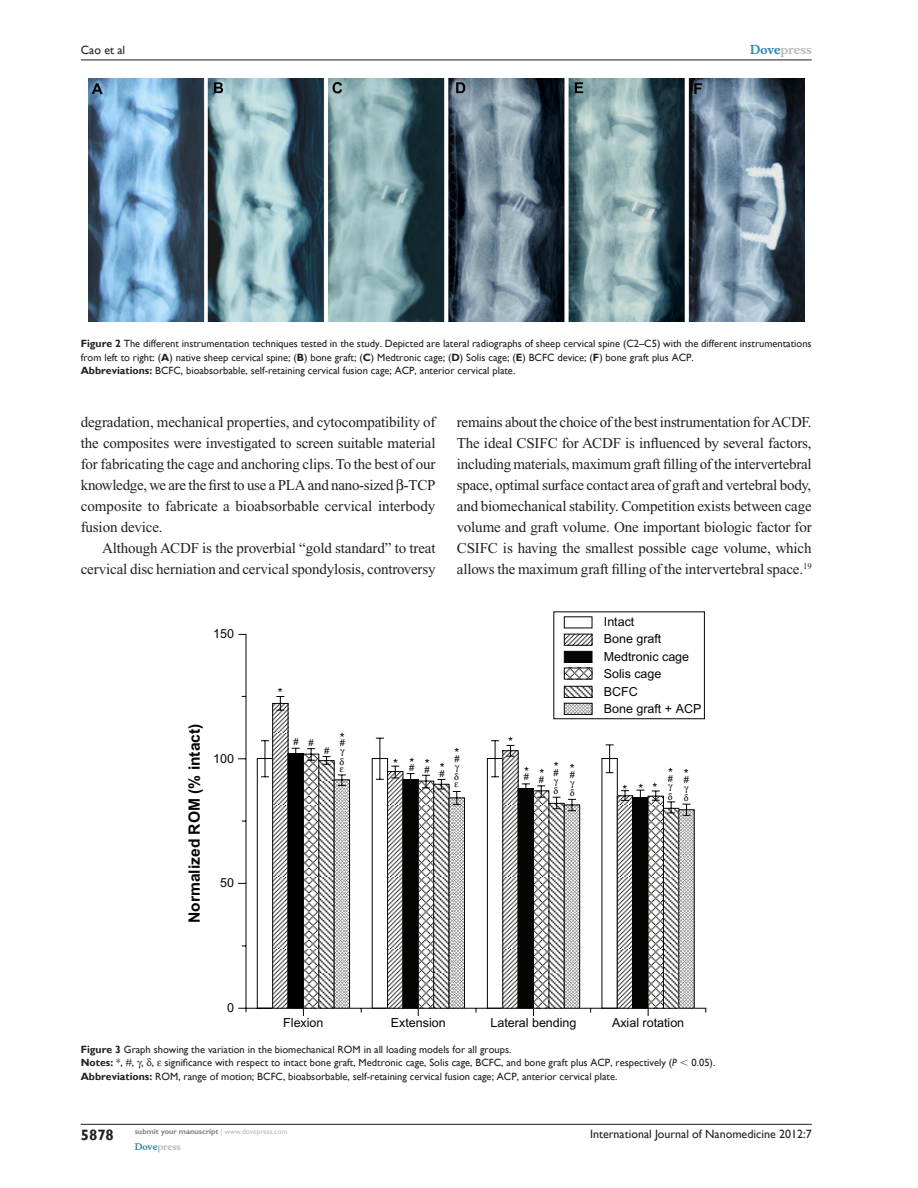
<style>
.page{position:relative;width:918px;height:1188px;background:#fff}
.page>*{position:absolute;margin:0;border:0;box-sizing:border-box;transform-origin:0 0}
.t1{font:700 15.6px "Arial";color:#040503}
.Tx{font:15px/21px "Times New Roman";letter-spacing:-.01em;color:#231f20;text-align:right}
.TxF{font:15px/21px "Times New Roman";color:#231f20;text-align:justify}
.t2{font:700 15px "Gill Sans";color:#231f20}
.t3{font:12.45px/17.2px "Arial";color:#040503}
.t4{font:12px "Gill Sans";color:#231f20}
.t5{font:700 12px "Musee";color:#b8b9bc}
.FC{font:10.5px/13.5px "Gill Sans";color:#231f20}
.t6{font:9.3px "Arial";color:#040503}
.t7{font:700 9px "Musee";color:#b8b9bc}
.t8{font:700 7.5px "Gill Sans";color:#808285}
.s1{color:#3485ae}
.s2{font-weight:700}
.s3{font-style:italic}
.s4{font-family:"Mathematical Pi One"}
.s5{font-weight:400;color:#b8b9bc}
</style>
<div class="page">
<img style="left:88px;top:78px;width:716px;height:244px">
<svg style="left:238px;top:634px;width:468px;height:382px"></svg>
<svg style="left:553px;top:611px;width:152px;height:398px"></svg>
<svg style="left:566px;top:636px;width:24px;height:8px"></svg>
<div style="left:564px;top:634px;width:28px;height:12px;border:1px solid #040503"></div>
<div style="left:564px;top:651px;width:28px;height:12px;background:#040503;border:1px solid #040503"></div>
<svg style="left:566px;top:670px;width:24px;height:7px"></svg>
<div style="left:564px;top:668px;width:28px;height:11px;border:1px solid #040503"></div>
<svg style="left:566px;top:688px;width:24px;height:8px"></svg>
<div style="left:564px;top:686px;width:28px;height:12px;border:1px solid #040503"></div>
<hr style="left:81px;top:1124px;width:731px;height:1px;background:#231f20">
<hr style="left:81px;top:60px;width:731px;height:1px;background:#231f20">
<svg style="left:272px;top:696px;width:417px;height:313px"></svg>
<p class="t4" style="left:81px;top:43px;width:46px">Cao et al</p>
<p class="t5" style="left:750px;top:43px;width:63px"><span class="s1">Dove</span>press</p>
<p class="FC" style="left:81px;top:337px;width:732px"><span class="s2">Figure 2</span> The different instrumentation techniques tested in the study. Depicted are lateral radiographs of sheep cervical spine (C2–C5) with the different instrumentations from left to right: (<span class="s2">A</span>) native sheep cervical spine; (<span class="s2">B</span>) bone graft; (<span class="s2">C</span>) Medtronic cage; (<span class="s2">D</span>) Solis cage; (<span class="s2">E</span>) BCFC device; (<span class="s2">F</span>) bone graft plus ACP.</p>
<p class="FC" style="left:81px;top:364px;width:436px"><span class="s2">Abbreviations:</span> BCFC, bioabsorbable, self-retaining cervical fusion cage; ACP, anterior cervical plate.</p>
<p class="TxF" style="left:81px;top:412px;width:356px">degradation, mechanical properties, and cytocompatibility of the composites were investigated to screen suitable material for fabricating the cage and anchoring clips. To the best of our knowledge, we are the first to use a PLA and nano-sized -TCP composite to fabricate a bioabsorbable cervical interbody fusion device.</p>
<p class="Tx" style="left:81px;top:538px;width:356px">Although ACDF is the proverbial “gold standard” to treat cervical disc herniation and cervical spondylosis, controversy</p>
<p class="Tx" style="left:457px;top:412px;width:356px;text-align:justify">remains about the choice of the best instrumentation for ACDF.<br>The ideal CSIFC for ACDF is influenced by several factors, including materials, maximum graft filling of the intervertebral space, optimal surface contact area of graft and vertebral body, and biomechanical stability. Competition exists between cage volume and graft volume. One important biologic factor for CSIFC is having the smallest possible cage volume, which allows the maximum graft filling of the intervertebral space.<sup>19</sup></p>
<p class="t3" style="left:213px;top:625px;width:22px">150</p>
<p class="t3" style="left:604px;top:613px;width:59px">Intact<br>Bone graft</p>
<p class="t1" style="left:185px;top:923px;width:201px;rotate:-90deg">Normalized ROM (% intact)</p>
<p class="t3" style="left:213px;top:750px;width:22px">100</p>
<p class="t3" style="left:220px;top:874px;width:15px">50</p>
<p class="t3" style="left:227px;top:999px;width:8px">0</p>
<p class="t3" style="left:278px;top:684px;width:6px">*</p>
<p class="t6" style="left:293px;top:737px;width:22px"># #</p>
<p class="t6" style="left:324px;top:746px;width:7px">#</p>
<p class="t3" style="left:340px;top:729px;width:6px">*</p>
<p class="t6" style="left:340px;top:738px;width:7px">#</p>
<p class="t3" style="left:508px;top:734px;width:6px">*</p>
<p class="t3" style="left:454px;top:744px;width:7px">*<sub>#</sub></p>
<p class="t3" style="left:393px;top:755px;width:53px">****</p>
<p class="t6" style="left:409px;top:764px;width:37px">###</p>
<p class="t3" style="left:539px;top:766px;width:7px">*<sub>#</sub></p>
<p class="t3" style="left:524px;top:763px;width:6px">*</p>
<p class="t6" style="left:524px;top:772px;width:7px">#</p>
<p class="t3" style="left:554px;top:759px;width:6px">*</p>
<p class="t6" style="left:554px;top:767px;width:7px">#</p>
<p class="t3" style="left:604px;top:648px;width:87px;line-height:16.8px">Medtronic cage<br>Solis cage</p>
<p class="t3" style="left:604px;top:684px;width:35px">BCFC</p>
<p class="t3" style="left:604px;top:700px;width:99px">Bone graft + ACP</p>
<p class="t3" style="left:570px;top:761px;width:7px">*<sub>#</sub></p>
<p class="t3" style="left:668px;top:765px;width:22px">*<sub>#</sub> *<sub>#</sub></p>
<p class="t3" style="left:622px;top:780px;width:36px">***</p>
<p class="t3" style="left:283px;top:1015px;width:42px">Flexion</p>
<p class="t3" style="left:391px;top:1015px;width:56px">Extension</p>
<p class="t3" style="left:490px;top:1015px;width:88px">Lateral bending</p>
<p class="t3" style="left:612px;top:1015px;width:74px">Axial rotation</p>
<p class="FC" style="left:81px;top:1042px;width:432px"><span class="s2">Figure 3</span> Graph showing the variation in the biomechanical ROM in all loading models for all groups.</p>
<p class="FC" style="left:81px;top:1056px;width:636px"><span class="s2">Notes:</span> *, #, , , significance with respect to intact bone graft, Medtronic cage, Solis cage, BCFC, and bone graft plus ACP, respectively (<span class="s3">P</span> <span class="s4">,</span> 0.05).</p>
<p class="FC" style="left:81px;top:1069px;width:538px"><span class="s2">Abbreviations:</span> ROM, range of motion; BCFC, bioabsorbable, self-retaining cervical fusion cage; ACP, anterior cervical plate.</p>
<h2 class="t2" style="left:81px;top:1126px;width:35px">5878</h2>
<p class="t8" style="left:135px;top:1127px;width:154px">submit your manuscript <span class="s5">| www.dovepress.com</span></p>
<p class="t7" style="left:135px;top:1141px;width:48px"><span class="s1">Dove</span>press</p>
<p class="t4" style="left:590px;top:1127px;width:223px">International Journal of Nanomedicine 2012:7</p>
</div>
